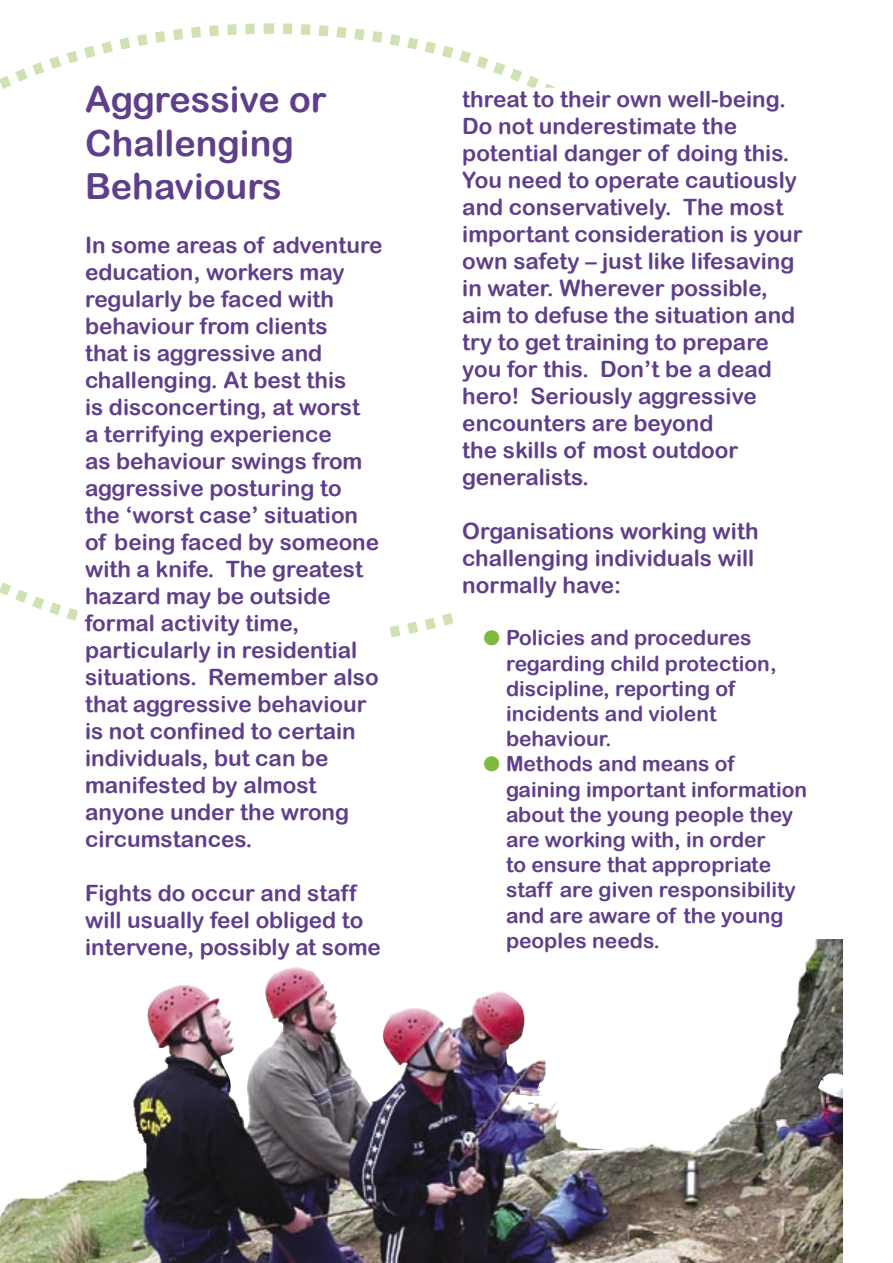
<style>
.page{position:relative;width:893px;height:1263px;background:#fff}
.page>*{position:absolute;margin:0;border:0;box-sizing:border-box;transform-origin:0 0}
.heading{font:36px/43.2px "Arial Rounded MT Bold";color:#5f3f8b}
.body{font:22.5px/27px "Arial Rounded MT Bold";color:#5f3f8b}
.body-2{font:21px/25.2px "Arial Rounded MT Bold";color:#5f3f8b}
.s1{color:#7eba3e}
</style>
<div class="page">
<svg style="left:0;top:23px;width:555px;height:614px"></svg>
<div style="left:85px;top:86px;width:302px;height:888px;background:#fff"></div>
<div style="left:461px;top:89px;width:352px;height:878px;background:#fff"></div>
<img style="left:0;top:939px;width:843px;height:324px">
<p class="heading" style="left:85px;top:77px;width:243px">Aggressive or<br>Challenging<br>Behaviours</p>
<p class="body" style="left:85px;top:231px;width:299px">In some areas of adventure education, workers may regularly be faced with behaviour from clients<br>that is aggressive and challenging. At best this<br>is disconcerting, at worst<br>a terrifying experience<br>as behaviour swings from aggressive posturing to<br>the ‘worst case’ situation of being faced by someone with a knife. The greatest hazard may be outside formal activity time, particularly in residential situations. Remember also that aggressive behaviour is not confined to certain individuals, but can be manifested by almost anyone under the wrong circumstances.</p>
<p class="body" style="left:85px;top:879px;width:297px">Fights do occur and staff will usually feel obliged to intervene, possibly at some</p>
<p class="body" style="left:462px;top:85px;width:342px">threat to their own well-being.<br>Do not underestimate the potential danger of doing this.<br>You need to operate cautiously and conservatively. The most important consideration is your own safety – just like lifesaving in water. Wherever possible, aim to defuse the situation and try to get training to prepare you for this. Don’t be a dead hero! Seriously aggressive encounters are beyond<br>the skills of most outdoor generalists.</p>
<p class="body" style="left:462px;top:517px;width:298px">Organisations working with challenging individuals will normally have:</p>
<p class="body-2" style="left:506px;top:625px;width:272px;text-indent:-22px"><span class="s1">●</span> Policies and procedures regarding child protection, discipline, reporting of incidents and violent behaviour.</p>
<p class="body-2" style="left:506px;top:751px;width:303px;text-indent:-22px"><span class="s1">●</span> Methods and means of gaining important information about the young people they are working with, in order<br>to ensure that appropriate staff are given responsibility and are aware of the young peoples needs.</p>
</div>
